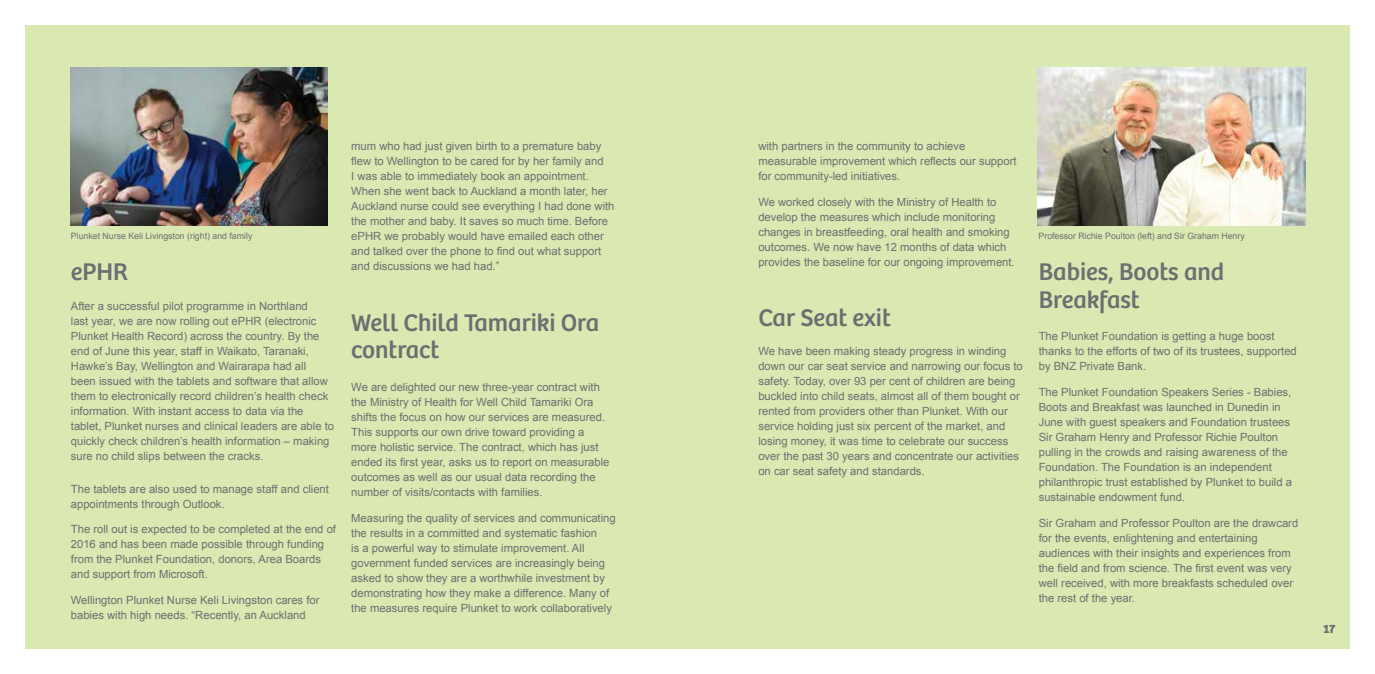
<style>
.page{position:relative;width:1375px;height:674px;background:#fff}
.page>*{position:absolute;margin:0;border:0;box-sizing:border-box;transform-origin:0 0}
.t1{font:25px/27.5px "Bree";color:#6d6e71}
.t2{font:700 12.5px "Bree";color:#6d6e71}
.t3{font:11.25px/15px "Arial";color:#6d6e71}
.t4{font:8.75px "Arial";color:#6d6e71}
</style>
<div class="page">
<div style="left:12px;top:12px;width:1350px;height:649px;background:#d9e9b1"></div>
<div style="left:0;top:0;width:1375px;height:673px;border:25px solid #fff"></div>
<img style="left:71px;top:68px;width:256px;height:157px">
<img style="left:1038px;top:68px;width:267px;height:157px">
<p class="t3" style="left:351px;top:139px;width:265px">mum who had just given birth to a premature baby flew to Wellington to be cared for by her family and<br>I was able to immediately book an appointment.<br>When she went back to Auckland a month later, her Auckland nurse could see everything I had done with the mother and baby. It saves so much time. Before ePHR we probably would have emailed each other and talked over the phone to find out what support and discussions we had had.”</p>
<p class="t3" style="left:758px;top:139px;width:260px">with partners in the community to achieve measurable improvement which reflects our support for community-led initiatives.</p>
<p class="t3" style="left:758px;top:194px;width:258px">We worked closely with the Ministry of Health to develop the measures which include monitoring changes in breastfeeding, oral health and smoking outcomes. We now have 12 months of data which provides the baseline for our ongoing improvement.</p>
<p class="t4" style="left:71px;top:230px;width:183px">Plunket Nurse Keli Livingston (right) and family</p>
<p class="t4" style="left:1038px;top:230px;width:208px">Professor Richie Poulton (left) and Sir Graham Henry</p>
<h1 class="t1" style="left:1039px;top:258px;width:187px">Babies, Boots and<br>Breakfast</h1>
<p class="t3" style="left:1039px;top:329px;width:260px">The Plunket Foundation is getting a huge boost thanks to the efforts of two of its trustees, supported by BNZ Private Bank.</p>
<p class="t3" style="left:1039px;top:384px;width:255px">The Plunket Foundation Speakers Series - Babies, Boots and Breakfast was launched in Dunedin in June with guest speakers and Foundation trustees Sir Graham Henry and Professor Richie Poulton pulling in the crowds and raising awareness of the Foundation. The Foundation is an independent philanthropic trust established by Plunket to build a sustainable endowment fund.</p>
<p class="t3" style="left:1039px;top:515px;width:261px">Sir Graham and Professor Poulton are the drawcard for the events, enlightening and entertaining audiences with their insights and experiences from the field and from science. The first event was very well received, with more breakfasts scheduled over the rest of the year.</p>
<h1 class="t1" style="left:71px;top:258px;width:59px">ePHR</h1>
<p class="t3" style="left:71px;top:298px;width:265px">After a successful pilot programme in Northland<br>last year, we are now rolling out ePHR (electronic Plunket Health Record) across the country. By the end of June this year, staff in Waikato, Taranaki, Hawke’s Bay, Wellington and Wairarapa had all<br>been issued with the tablets and software that allow them to electronically record children’s health check information. With instant access to data via the tablet, Plunket nurses and clinical leaders are able to quickly check children’s health information – making sure no child slips between the cracks.</p>
<p class="t3" style="left:71px;top:481px;width:260px">The tablets are also used to manage staff and client appointments through Outlook.</p>
<p class="t3" style="left:71px;top:521px;width:267px">The roll out is expected to be completed at the end of 2016 and has been made possible through funding from the Plunket Foundation, donors, Area Boards and support from Microsoft.</p>
<p class="t3" style="left:71px;top:592px;width:250px">Wellington Plunket Nurse Keli Livingston cares for babies with high needs. “Recently, an Auckland</p>
<h1 class="t1" style="left:758px;top:304px;width:134px">Car Seat exit</h1>
<p class="t3" style="left:758px;top:344px;width:266px">We have been making steady progress in winding down our car seat service and narrowing our focus to safety. Today, over 93 per cent of children are being buckled into child seats, almost all of them bought or rented from providers other than Plunket. With our service holding just six percent of the market, and losing money, it was time to celebrate our success over the past 30 years and concentrate our activities on car seat safety and standards.</p>
<h1 class="t1" style="left:351px;top:308px;width:249px">Well Child Tamariki Ora contract</h1>
<p class="t3" style="left:351px;top:379px;width:260px">We are delighted our new three-year contract with the Ministry of Health for Well Child Tamariki Ora shifts the focus on how our services are measured.<br>This supports our own drive toward providing a more holistic service. The contract, which has just ended its first year, asks us to report on measurable outcomes as well as our usual data recording the number of visits/contacts with families.</p>
<p class="t3" style="left:351px;top:510px;width:266px">Measuring the quality of services and communicating the results in a committed and systematic fashion<br>is a powerful way to stimulate improvement. All government funded services are increasingly being asked to show they are a worthwhile investment by demonstrating how they make a difference. Many of the measures require Plunket to work collaboratively</p>
<p class="t2" style="left:1323px;top:621px;width:14px">17</p>
</div>
